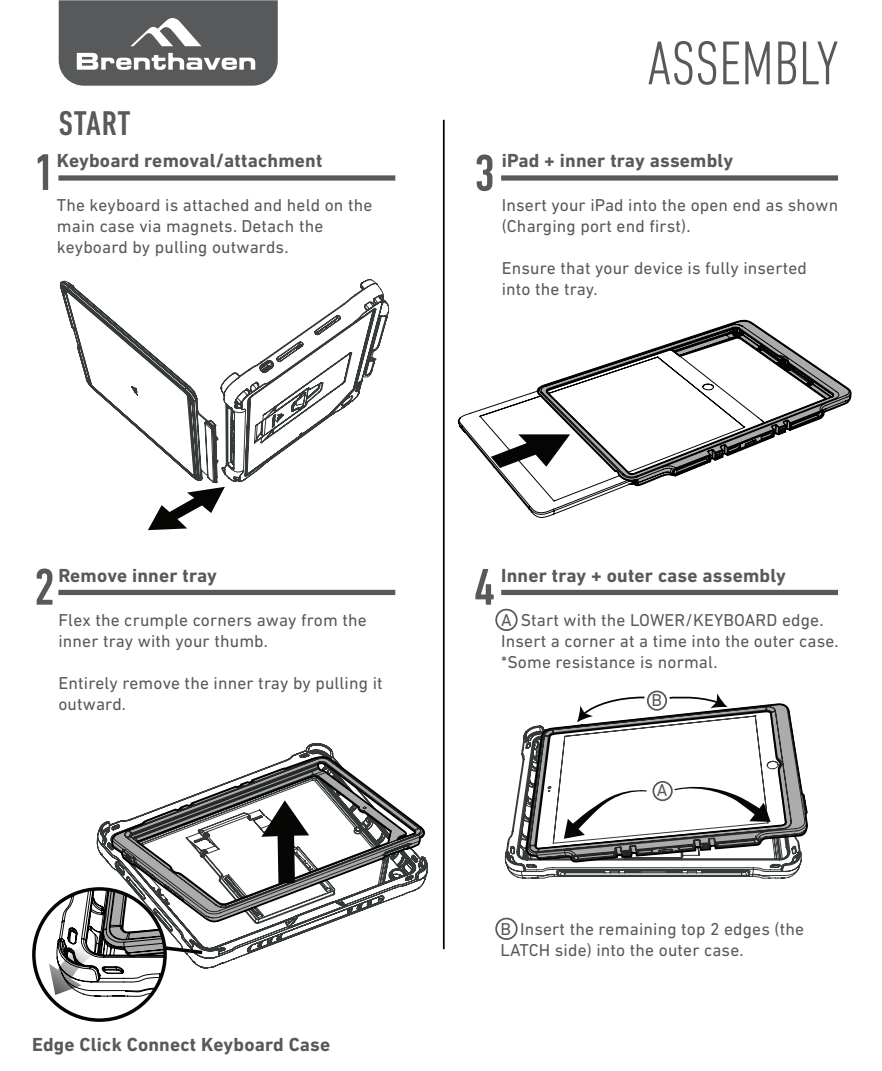
<style>
.page{position:relative;width:882px;height:1071px;background:#fff}
.page>*{position:absolute;margin:0;border:0;box-sizing:border-box;transform-origin:0 0}
.t1{font:300 condensed 63px "DIN Next LT Pro";color:#58595b}
.t2{font:500 condensed 52.5px "DIN Next LT Pro";color:#58595b}
.t3{font:500 condensed 35px "DIN Next LT Pro";letter-spacing:.015em;color:#58595b}
.t4{font:700 19.25px "DIN Next LT Pro";letter-spacing:.01em;color:#58595b}
.t5{font:17.5px/21px "DIN Next LT Pro";letter-spacing:.01em;color:#58595b}
</style>
<div class="page">
<svg style="left:59px;top:0;width:219px;height:86px;background:#6e6f71"></svg>
<div style="left:58px;top:175px;width:337px;height:6px;background:#58595b"></div>
<div style="left:58px;top:590px;width:337px;height:5px;background:#58595b"></div>
<div style="left:501px;top:175px;width:337px;height:6px;background:#58595b"></div>
<div style="left:501px;top:590px;width:337px;height:5px;background:#58595b"></div>
<div style="left:647px;top:691px;width:20px;height:20px;border:2px solid #58595b;border-radius:50%"></div>
<svg style="left:603px;top:696px;width:42px;height:7px"></svg>
<svg style="left:669px;top:693px;width:55px;height:10px"></svg>
<div style="left:495px;top:609px;width:23px;height:22px;border:2px solid #58595b;border-radius:50%"></div>
<div style="left:495px;top:918px;width:23px;height:22px;border:2px solid #58595b;border-radius:50%"></div>
<hr style="left:443px;top:120px;width:2px;height:829px;background:#040503">
<svg style="left:148px;top:487px;width:77px;height:43px"></svg>
<svg style="left:60px;top:279px;width:329px;height:204px"></svg>
<svg style="left:458px;top:390px;width:181px;height:128px"></svg>
<svg style="left:537px;top:320px;width:315px;height:166px"></svg>
<svg style="left:505px;top:731px;width:297px;height:148px"></svg>
<svg style="left:526px;top:703px;width:282px;height:160px"></svg>
<svg style="left:564px;top:788px;width:83px;height:51px"></svg>
<svg style="left:674px;top:782px;width:97px;height:40px"></svg>
<svg style="left:97px;top:743px;width:331px;height:225px"></svg>
<svg style="left:111px;top:756px;width:314px;height:166px"></svg>
<div style="left:32px;top:887px;width:135px;height:135px;border:4px solid #040503;border-radius:50%"></div>
<svg style="left:49px;top:889px;width:157px;height:108px"></svg>
<svg style="left:261px;top:800px;width:48px;height:83px"></svg>
<h2 class="t2" style="left:34px;top:143px;width:22px">1</h2>
<h3 class="t3" style="left:59px;top:103px;width:73px">START</h3>
<p class="t4" style="left:57px;top:149px;width:267px">Keyboard removal/attachment</p>
<p class="t5" style="left:57px;top:195px;width:317px">The keyboard is attached and held on the main case via magnets. Detach the keyboard by pulling outwards.</p>
<h1 class="t1" style="left:647px;top:27px;width:193px">ASSEMBLY</h1>
<h2 class="t2" style="left:474px;top:143px;width:22px">3</h2>
<p class="t4" style="left:502px;top:149px;width:233px">iPad + inner tray assembly</p>
<p class="t5" style="left:502px;top:195px;width:338px">Insert your iPad into the open end as shown (Charging port end first).</p>
<p class="t5" style="left:502px;top:258px;width:307px">Ensure that your device is fully inserted into the tray.</p>
<p class="t4" style="left:58px;top:564px;width:160px">Remove inner tray</p>
<p class="t5" style="left:58px;top:609px;width:310px">Flex the crumple corners away from the inner tray with your thumb.</p>
<p class="t5" style="left:58px;top:672px;width:326px">Entirely remove the inner tray by pulling it outward.</p>
<h2 class="t2" style="left:34px;top:557px;width:22px">2</h2>
<p class="t4" style="left:32px;top:1033px;width:300px">Edge Click Connect Keyboard Case</p>
<p class="t4" style="left:501px;top:564px;width:286px">Inner tray + outer case assembly</p>
<p class="t5" style="left:501px;top:609px;width:339px">A Start with the LOWER/KEYBOARD edge.<br>Insert a corner at a time into the outer case. *Some resistance is normal.</p>
<h2 class="t2" style="left:474px;top:557px;width:22px">4</h2>
<p class="t5" style="left:651px;top:689px;width:12px">B</p>
<p class="t5" style="left:657px;top:780px;width:12px">A</p>
<p class="t5" style="left:501px;top:919px;width:305px">B Insert the remaining top 2 edges (the<br>LATCH side) into the outer case.</p>
</div>
